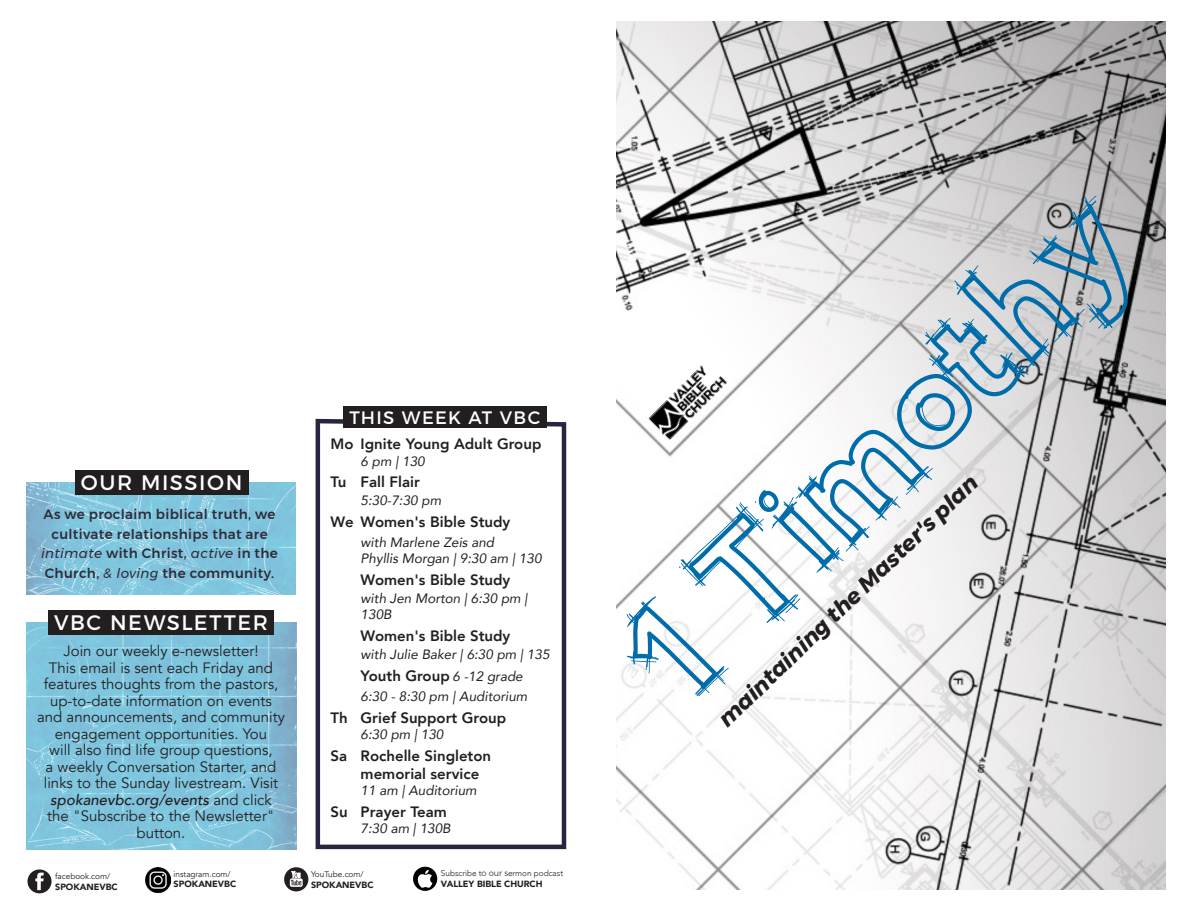
<style>
.page{position:relative;width:1188px;height:918px;background:#fff}
.page>*{position:absolute;margin:0;border:0;box-sizing:border-box;transform-origin:0 0}
.t1{font:139.5px "Hello Blueprint";color:#006daa}
.t2{font:italic 700 22.5px "Montserrat";color:#231f20}
.This_Week_Main_heading_title{font:21px "Montserrat";letter-spacing:.075em;color:#fff}
.This_Week_Main_heading_title-2{font:18px "Montserrat";letter-spacing:.07em;color:#fff}
.Announcement_body{font:15px/16.5px "Avenir";color:#231f20;text-align:center}
.Sunday_School_Body{font:800 15px/18px "Avenir";color:#231f20}
.Sunday_School_Body-2{font:italic 13.5px/16.2px "Avenir";color:#231f20}
.t3{font:500 13.5px/19.5px "Montserrat";letter-spacing:.025em;color:#312b39;text-align:center}
.t4{font:900 9px "Avenir";letter-spacing:-.005em;color:#231f20}
.t5{font:8.25px "Avenir";letter-spacing:-.005em;color:#231f20}
.t6{font:300 8.25px "Avenir";letter-spacing:-.005em;color:#231f20}
.s1{font-weight:400;font-style:italic}
.s2{font-weight:500;font-style:italic}
.s3{font-weight:400;font-style:italic;font-size:13.5px}
.s4{font-family:"Montserrat"}
</style>
<div class="page">
<svg style="left:27px;top:869px;width:25px;height:24px"></svg>
<svg style="left:284px;top:867px;width:24px;height:24px"></svg>
<svg style="left:413px;top:867px;width:24px;height:24px"></svg>
<img style="left:26px;top:623px;width:271px;height:226px">
<div style="left:48px;top:610px;width:226px;height:25px;background:#231f20"></div>
<img style="left:616px;top:21px;width:549px;height:868px">
<img style="left:647px;top:360px;width:82px;height:81px">
<img style="left:146px;top:867px;width:25px;height:25px">
<img style="left:27px;top:483px;width:269px;height:112px">
<div style="left:75px;top:471px;width:173px;height:24px;background:#231f20"></div>
<svg style="left:315px;top:417px;width:252px;height:433px"></svg>
<div style="left:343px;top:406px;width:203px;height:22px;background:#231f20"></div>
<p class="This_Week_Main_heading_title" style="left:81px;top:470px;width:163px">OUR MISSION</p>
<p class="t3" style="left:41px;top:505px;width:238px">As we proclaim biblical truth, we cultivate relationships that are <span class="s1">intimate</span> with Christ, <span class="s1">active</span> in the Church, <span class="s1">&amp; loving</span> the community.</p>
<p class="This_Week_Main_heading_title" style="left:54px;top:609px;width:215px">VBC NEWSLETTER</p>
<p class="Announcement_body" style="left:37px;top:643px;width:249px">Join our weekly e-newsletter!<br>This email is sent each Friday and features thoughts from the pastors, up-to-date information on events and announcements, and community engagement opportunities. You<br>will also find life group questions,<br>a weekly Conversation Starter, and links to the Sunday livestream. Visit <span class="s2">spokanevbc.org/events</span> and click<br>the "Subscribe to the Newsletter" button.</p>
<p class="This_Week_Main_heading_title-2" style="left:349px;top:406px;width:192px">THIS WEEK AT VBC</p>
<p class="Sunday_School_Body" style="left:331px;top:435px;width:212px">Mo Ignite Young Adult Group</p>
<p class="Sunday_School_Body-2" style="left:361px;top:453px;width:66px">6 pm | 130</p>
<p class="Sunday_School_Body" style="left:331px;top:473px;width:91px">Tu Fall Flair</p>
<p class="Sunday_School_Body-2" style="left:361px;top:492px;width:82px">5:30-7:30 pm</p>
<p class="Sunday_School_Body" style="left:331px;top:513px;width:181px">We Women's Bible Study</p>
<p class="Sunday_School_Body-2" style="left:361px;top:534px;width:182px">with Marlene Zeis and<br>Phyllis Morgan | 9:30 am | 130</p>
<p class="Sunday_School_Body" style="left:361px;top:571px;width:151px">Women's Bible Study</p>
<p class="Sunday_School_Body-2" style="left:361px;top:590px;width:168px">with Jen Morton | 6:30 pm |<br>130B</p>
<p class="Sunday_School_Body" style="left:361px;top:627px;width:151px">Women's Bible Study</p>
<p class="Sunday_School_Body-2" style="left:361px;top:646px;width:190px">with Julie Baker | 6:30 pm | 135</p>
<p class="Sunday_School_Body" style="left:361px;top:667px;width:164px">Youth Group <span class="s3">6 -12 grade</span></p>
<p class="Sunday_School_Body-2" style="left:361px;top:688px;width:168px">6:30 - 8:30 pm | Auditorium</p>
<p class="Sunday_School_Body" style="left:331px;top:708px;width:177px">Th Grief Support Group</p>
<p class="Sunday_School_Body-2" style="left:361px;top:726px;width:84px">6:30 pm | 130</p>
<p class="Sunday_School_Body" style="left:361px;top:746px;width:132px;text-indent:-30px">Sa Rochelle Singleton memorial service</p>
<p class="Sunday_School_Body-2" style="left:361px;top:782px;width:118px">11 am | Auditorium</p>
<p class="Sunday_School_Body" style="left:331px;top:802px;width:118px">Su Prayer Team</p>
<p class="Sunday_School_Body-2" style="left:361px;top:820px;width:92px">7:30 am | 130B</p>
<p class="t1" style="left:578px;top:611px;width:663px;rotate:-45deg">1 Timothy</p>
<p class="t2" style="left:709px;top:710px;width:352px;rotate:-44deg">maintaining the Master's plan</p>
<p class="t5" style="left:55px;top:871px;width:56px">facebook.com/</p>
<p class="t4" style="left:55px;top:879px;width:64px">SPOKANEVBC</p>
<p class="t5" style="left:174px;top:869px;width:59px">instagram.com/</p>
<p class="t4" style="left:174px;top:877px;width:64px">SPOKANEVBC</p>
<p class="t5" style="left:311px;top:869px;width:54px">YouTube.com/</p>
<p class="t4" style="left:311px;top:877px;width:64px">SPOKANEVBC</p>
<p class="t6" style="left:441px;top:869px;width:124px">Subscribe t<span class="s4">o our s</span>ermon podcast</p>
<p class="t4" style="left:441px;top:876px;width:103px">VALLEY BIBLE CHURCH</p>
</div>
